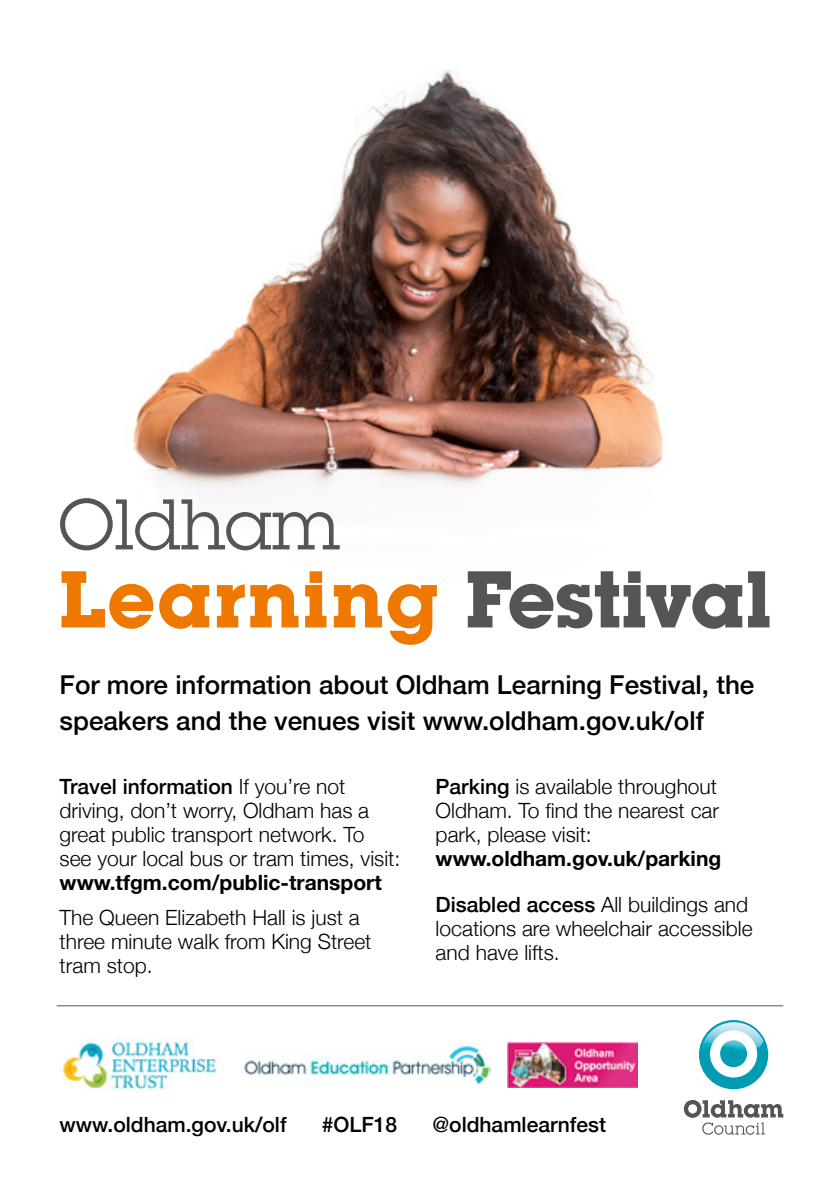
<style>
.page{position:relative;width:840px;height:1191px;background:#fff}
.page>*{position:absolute;margin:0;border:0;box-sizing:border-box;transform-origin:0 0}
.t1{font:700 78.6px "Lubalin Graph Std";letter-spacing:.01em;color:#ef7900}
.t2{font:70px "Lubalin Graph Std";color:#545656}
.t3{font:500 26px/36px "Helvetica Neue";color:#000}
.t4{font:300 21px/24px "Helvetica Neue";color:#000}
.t5{font:700 21px "Helvetica Neue";color:#000}
.t6{font:500 21px "Helvetica Neue";color:#000}
.s1{color:#545656}
.s2{font-weight:500}
</style>
<div class="page">
<img style="left:133px;top:70px;width:531px;height:422px">
<hr style="left:57px;top:1005px;width:725px;height:1px;background:#545656">
<svg style="left:683px;top:1100px;width:99px;height:34px"></svg>
<div style="left:698px;top:1020px;width:69px;height:69px;background:#009cb4;border-radius:50%"></div>
<svg style="left:700px;top:1022px;width:62px;height:55px"></svg>
<img style="left:507px;top:1042px;width:130px;height:45px">
<img style="left:244px;top:1044px;width:246px;height:41px">
<img style="left:58px;top:1035px;width:159px;height:57px">
<h2 class="t2" style="left:58px;top:480px;width:283px">Oldham</h2>
<h1 class="t1" style="left:58px;top:548px;width:714px">Learning <span class="s1">Festival</span></h1>
<p class="t3" style="left:60px;top:664px;width:696px">For more information about Oldham Learning Festival, the speakers and the venues visit www.oldham.gov.uk/olf</p>
<p class="t4" style="left:60px;top:772px;width:342px"><span class="s2">Travel information</span> If you’re not driving, don’t worry, Oldham has a great public transport network. To see your local bus or tram times, visit:</p>
<p class="t5" style="left:60px;top:865px;width:323px">www.tfgm.com/public-transport</p>
<p class="t4" style="left:60px;top:904px;width:313px">The Queen Elizabeth Hall is just a three minute walk from King Street tram stop.</p>
<p class="t4" style="left:435px;top:772px;width:285px;text-align:justify"><span class="s2">Parking</span> is available throughout Oldham. To find the nearest car park, please visit:</p>
<p class="t5" style="left:435px;top:841px;width:287px">www.oldham.gov.uk/parking</p>
<p class="t4" style="left:435px;top:891px;width:318px"><span class="s2">Disabled access</span> All buildings and locations are wheelchair accessible and have lifts.</p>
<p class="t6" style="left:60px;top:1107px;width:228px">www.oldham.gov.uk/olf</p>
<p class="t6" style="left:321px;top:1107px;width:77px">#OLF18</p>
<p class="t6" style="left:432px;top:1107px;width:175px">@oldhamlearnfest</p>
</div>
